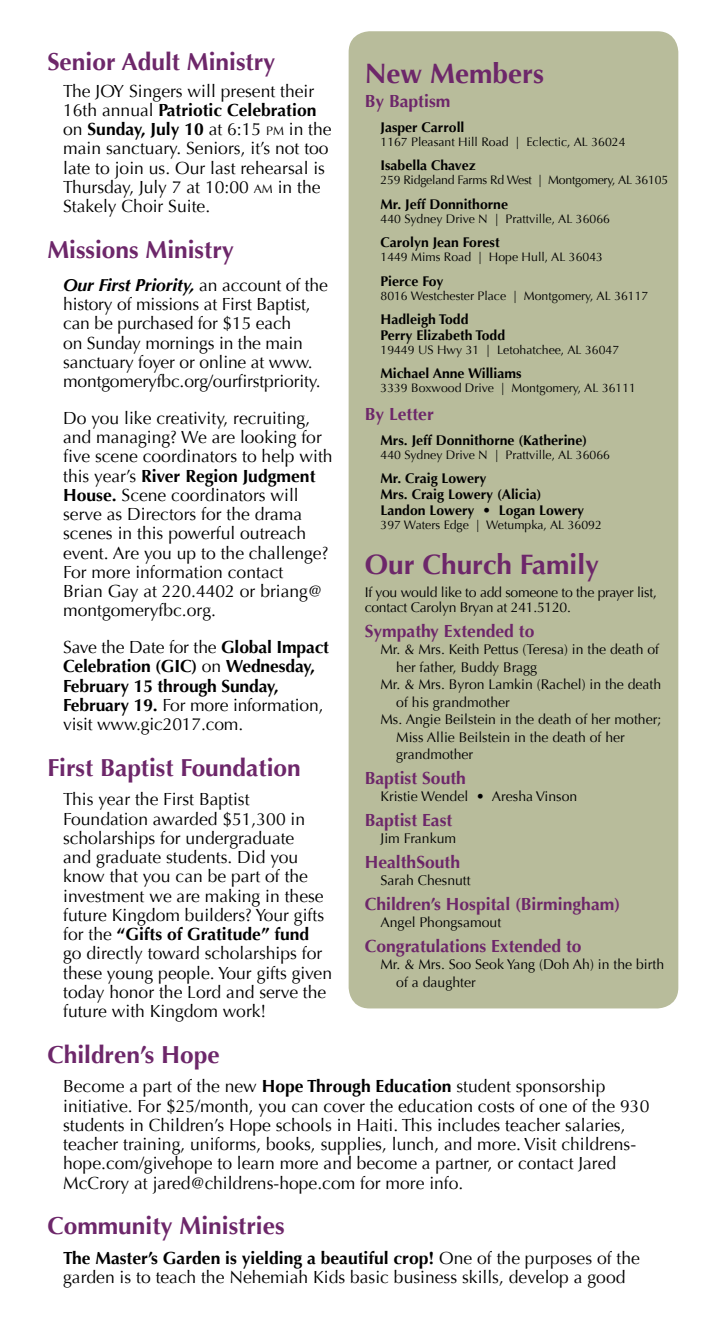
<style>
.page{position:relative;width:715px;height:1323px;background:#fff}
.page>*{position:absolute;margin:0;border:0;box-sizing:border-box;transform-origin:0 0}
.t1{font:700 28px "Optima";color:#6d276a}
.t2{font:700 24.5px "Optima";color:#6d276a}
.t3{font:17.5px/19.2px "Optima";color:#000}
.t4{font:700 17.5px/19.2px "Optima";letter-spacing:-.01em;color:#000}
.t5{font:700 17.5px "Optima";color:#6d276a}
.t6{font:14px/17.5px "Optima";color:#000}
.t7{font:700 14px/15.8px "Optima";color:#000}
.t8{font:14px/15.8px "Optima";letter-spacing:-.02em;color:#000}
.t9{font:12.25px "Optima";color:#000}
.t10{font:12.25px "Optima";letter-spacing:-.02em;color:#000}
.s1{font-weight:700}
.s2{font-size:12.25px}
.s3{font-weight:700;font-style:italic}
.s4{font-weight:400}
</style>
<div class="page">
<div style="left:348px;top:31px;width:329px;height:977px;background:#b8bc9b;border-radius:21px"></div>
<h2 class="t2" style="left:47px;top:48px;width:229px">Senior Adult Ministry</h2>
<p class="t3" style="left:63px;top:81px;width:270px">The JOY Singers will present their 16th annual <span class="s1">Patriotic Celebration </span>on <span class="s1">Sunday, July 10</span> at 6:15 <span class="s2">PM</span> in the main sanctuary. Seniors, it’s not too late to join us. Our last rehearsal is Thursday, July 7 at 10:00 <span class="s2">AM</span> in the Stakely Choir Suite.</p>
<h2 class="t2" style="left:47px;top:235px;width:188px">Missions Ministry</h2>
<p class="t3" style="left:63px;top:275px;width:266px"><span class="s3">Our First Priority,</span> an account of the history of missions at First Baptist, can be purchased for $15 each<br>on Sunday mornings in the main sanctuary foyer or online at www. montgomeryfbc.org/ourfirstpriority.</p>
<p class="t3" style="left:63px;top:408px;width:271px">Do you like creativity, recruiting, and managing? We are looking for five scene coordinators to help with this year’s <span class="s1">River Region Judgment<br>House.</span> Scene coordinators will serve as Directors for the drama scenes in this powerful outreach event. Are you up to the challenge?<br>For more information contact<br>Brian Gay at 220.4402 or briang@ montgomeryfbc.org.</p>
<p class="t4" style="left:63px;top:638px;width:267px"><span class="s4">Save the Date for the</span> Global Impact<br>Celebration (GIC) <span class="s4">on</span> Wednesday,<br>February 15 through Sunday,<br>February 19. <span class="s4">For more information, visit www.gic2017.com.</span></p>
<h2 class="t2" style="left:47px;top:753px;width:255px">First Baptist Foundation</h2>
<p class="t3" style="left:63px;top:790px;width:270px">This year the First Baptist<br>Foundation awarded $51,300 in scholarships for undergraduate<br>and graduate students. Did you know that you can be part of the investment we are making in these future Kingdom builders? Your gifts for the <span class="s1">“Gifts of Gratitude” fund </span>go directly toward scholarships for these young people. Your gifts given today honor the Lord and serve the future with Kingdom work!</p>
<h2 class="t2" style="left:47px;top:1040px;width:174px">Children’s Hope</h2>
<p class="t3" style="left:63px;top:1077px;width:587px">Become a part of the new <span class="s1">Hope Through Education</span> student sponsorship initiative. For $25/month, you can cover the education costs of one of the 930 students in Children’s Hope schools in Haiti. This includes teacher salaries, teacher training, uniforms, books, supplies, lunch, and more. Visit childrens&shy;hope.com/givehope to learn more and become a partner, or contact Jared McCrory at jared@childrens-hope.com for more info.</p>
<h2 class="t2" style="left:47px;top:1211px;width:238px">Community Ministries</h2>
<p class="t3" style="left:63px;top:1248px;width:577px"><span class="s1">The Master’s Garden is yielding a beautiful crop!</span> One of the purposes of the garden is to teach the Nehemiah Kids basic business skills, develop a good</p>
<h1 class="t1" style="left:364px;top:57px;width:180px">New Members</h1>
<p class="t5" style="left:364px;top:91px;width:87px">By Baptism</p>
<p class="t7" style="left:380px;top:119px;width:85px">Jasper Carroll</p>
<p class="t9" style="left:380px;top:134px;width:246px">1167 Pleasant Hill Road | Eclectic, AL 36024</p>
<p class="t7" style="left:380px;top:158px;width:97px">Isabella Chavez</p>
<p class="t10" style="left:380px;top:173px;width:289px">259 Ridgeland Farms Rd West | Montgomery, AL 36105</p>
<p class="t7" style="left:380px;top:196px;width:129px">Mr. Jeff Donnithorne</p>
<p class="t9" style="left:380px;top:211px;width:231px">440 Sydney Drive N | Prattville, AL 36066</p>
<p class="t7" style="left:380px;top:235px;width:121px">Carolyn Jean Forest</p>
<p class="t9" style="left:380px;top:250px;width:224px">1449 Mims Road | Hope Hull, AL 36043</p>
<p class="t7" style="left:380px;top:273px;width:64px">Pierce Foy</p>
<p class="t9" style="left:380px;top:288px;width:269px">8016 Westchester Place | Montgomery, AL 36117</p>
<p class="t7" style="left:380px;top:312px;width:126px">Hadleigh Todd<br>Perry Elizabeth Todd</p>
<p class="t9" style="left:380px;top:343px;width:240px">19449 US Hwy 31 | Letohatchee, AL 36047</p>
<p class="t7" style="left:380px;top:366px;width:142px">Michael Anne Williams</p>
<p class="t9" style="left:380px;top:381px;width:257px">3339 Boxwood Drive | Montgomery, AL 36111</p>
<p class="t5" style="left:364px;top:404px;width:71px">By Letter</p>
<p class="t7" style="left:380px;top:433px;width:208px">Mrs. Jeff Donnithorne (Katherine)</p>
<p class="t9" style="left:380px;top:448px;width:231px">440 Sydney Drive N | Prattville, AL 36066</p>
<p class="t7" style="left:380px;top:471px;width:205px">Mr. Craig Lowery<br>Mrs. Craig Lowery (Alicia)<br>Landon Lowery • Logan Lowery</p>
<p class="t9" style="left:380px;top:518px;width:223px">397 Waters Edge | Wetumpka, AL 36092</p>
<h1 class="t1" style="left:364px;top:549px;width:236px">Our Church Family</h1>
<p class="t8" style="left:364px;top:584px;width:293px">If you would like to add someone to the prayer list, contact Carolyn Bryan at 241.5120.</p>
<p class="t5" style="left:364px;top:621px;width:171px">Sympathy Extended to</p>
<p class="t6" style="left:380px;top:641px;width:280px">Mr. &amp; Mrs. Keith Pettus (Teresa) in the death of</p>
<p class="t6" style="left:396px;top:658px;width:142px">her father, Buddy Bragg</p>
<p class="t6" style="left:380px;top:676px;width:282px">Mr. &amp; Mrs. Byron Lamkin (Rachel) in the death</p>
<p class="t6" style="left:396px;top:693px;width:115px">of his grandmother</p>
<p class="t6" style="left:380px;top:711px;width:282px">Ms. Angie Beilstein in the death of her mother;</p>
<p class="t6" style="left:396px;top:728px;width:230px">Miss Allie Beilstein in the death of her</p>
<p class="t6" style="left:396px;top:746px;width:78px">grandmother</p>
<p class="t5" style="left:364px;top:768px;width:103px">Baptist South</p>
<p class="t6" style="left:380px;top:788px;width:198px">Kristie Wendel • Aresha Vinson</p>
<p class="t5" style="left:364px;top:810px;width:89px">Baptist East</p>
<p class="t6" style="left:380px;top:830px;width:77px">Jim Frankum</p>
<p class="t5" style="left:364px;top:852px;width:97px">HealthSouth</p>
<p class="t6" style="left:380px;top:872px;width:92px">Sarah Chesnutt</p>
<p class="t5" style="left:364px;top:894px;width:257px">Children’s Hospital (Birmingham)</p>
<p class="t6" style="left:380px;top:914px;width:122px">Angel Phongsamout</p>
<p class="t5" style="left:364px;top:936px;width:218px">Congratulations Extended to</p>
<p class="t6" style="left:396px;top:956px;width:269px;text-indent:-16px">Mr. &amp; Mrs. Soo Seok Yang (Doh Ah) in the birth of a daughter</p>
</div>
